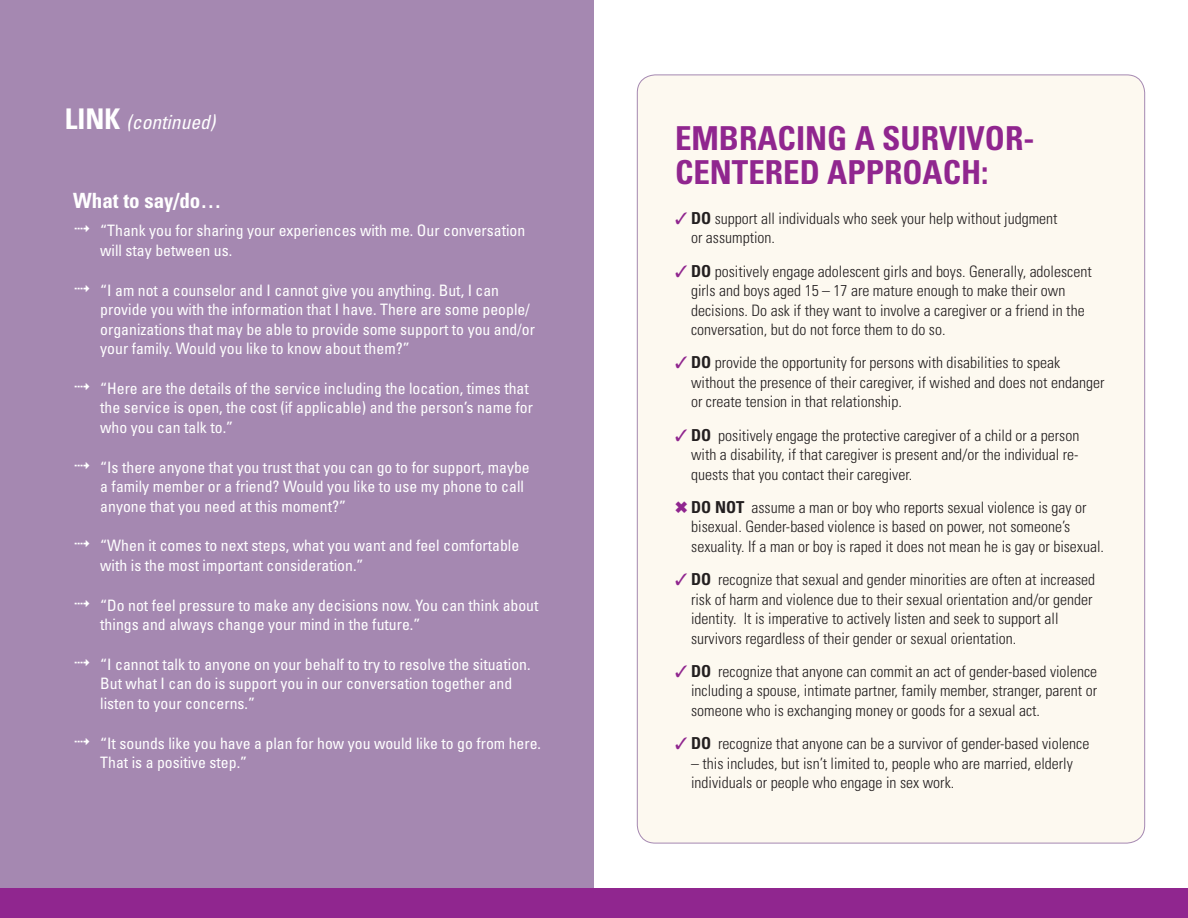
<style>
.page{position:relative;width:1188px;height:918px;background:#fff}
.page>*{position:absolute;margin:0;border:0;box-sizing:border-box;transform-origin:0 0}
.t1{font:700 condensed 33px/33.6px "Univers";color:#90268f}
.t2{font:700 condensed 21px "Univers";color:#fff}
.t3{font:italic condensed 19.5px "Univers";color:#fff}
.t4{font:300 condensed 15.75px/19.5px "Univers";color:#231f20}
.t5{font:condensed 15.75px/19.5px "Univers";color:#fff}
.s1{font-weight:700;font-style:normal;font-size:28.5px}
.s2{color:#90268f}
.s3{font-weight:700;font-size:16.5px}
</style>
<div class="page">
<div style="left:637px;top:75px;width:508px;height:768px;background:#fdf9f0;border-radius:18px"></div>
<div style="left:0;top:0;width:594px;height:918px;background:#a588b1"></div>
<div style="left:0;top:889px;width:1188px;height:29px;background:#90268f"></div>
<p class="t3" style="left:65px;top:109px;width:152px"><span class="s1">LINK</span> (continued)</p>
<p class="t2" style="left:73px;top:188px;width:150px">What to say/do…</p>
<p class="t5" style="left:100px;top:221px;width:427px;text-indent:-27px">✔ “Thank you for sharing your experiences with me. Our conversation will stay between us.</p>
<p class="t5" style="left:100px;top:280px;width:436px;text-indent:-27px">✔ “I am not a counselor and I cannot give you anything. But, I can provide you with the information that I have. There are some people/ organizations that may be able to provide some support to you and/or your family. Would you like to know about them?”</p>
<p class="t5" style="left:100px;top:378px;width:434px;text-indent:-27px">✔ “Here are the details of the service including the location, times that the service is open, the cost (if applicable) and the person’s name for who you can talk to.”</p>
<p class="t5" style="left:100px;top:457px;width:431px;text-indent:-27px">✔ “Is there anyone that you trust that you can go to for support, maybe a family member or a friend? Would you like to use my phone to call anyone that you need at this moment?”</p>
<p class="t5" style="left:100px;top:536px;width:421px;text-indent:-27px">✔ “When it comes to next steps, what you want and feel comfortable with is the most important consideration.”</p>
<p class="t5" style="left:100px;top:595px;width:440px;text-indent:-27px">✔ “Do not feel pressure to make any decisions now. You can think about things and always change your mind in the future.”</p>
<p class="t5" style="left:100px;top:654px;width:432px;text-indent:-27px">✔ “I cannot talk to anyone on your behalf to try to resolve the situation.<br>But what I can do is support you in our conversation together and listen to your concerns.”</p>
<p class="t5" style="left:100px;top:733px;width:442px;text-indent:-27px">✔ “It sounds like you have a plan for how you would like to go from here.<br>That is a positive step.”</p>
<p class="t1" style="left:675px;top:122px;width:361px">EMBRACING A SURVIVOR-<br>CENTERED APPROACH:</p>
<p class="t4" style="left:691px;top:208px;width:368px;text-indent:-16px"><span class="s2">✓</span> <span class="s3">DO</span> support all individuals who seek your help without judgment or assumption.</p>
<p class="t4" style="left:691px;top:261px;width:402px;text-indent:-16px"><span class="s2">✓</span> <span class="s3">DO</span> positively engage adolescent girls and boys. Generally, adolescent girls and boys aged 15 – 17 are mature enough to make their own decisions. Do ask if they want to involve a caregiver or a friend in the conversation, but do not force them to do so.</p>
<p class="t4" style="left:691px;top:353px;width:415px;text-indent:-16px"><span class="s2">✓</span> <span class="s3">DO</span> provide the opportunity for persons with disabilities to speak without the presence of their caregiver, if wished and does not endanger or create tension in that relationship.</p>
<p class="t4" style="left:691px;top:425px;width:390px;text-align:justify;text-indent:-16px"><span class="s2">✓</span> <span class="s3">DO</span> positively engage the protective caregiver of a child or a person with a disability, if that caregiver is present and/or the individual re&shy;quests that you contact their caregiver.</p>
<p class="t4" style="left:691px;top:498px;width:414px"><span class="s3">DO NOT</span> assume a man or boy who reports sexual violence is gay or bisexual. Gender-based violence is based on power, not someone’s sexuality. If a man or boy is raped it does not mean he is gay or bisexual.</p>
<p class="t4" style="left:691px;top:570px;width:406px;text-indent:-16px"><span class="s2">✓</span> <span class="s3">DO</span> recognize that sexual and gender minorities are often at increased risk of harm and violence due to their sexual orientation and/or gender identity. It is imperative to actively listen and seek to support all survivors regardless of their gender or sexual orientation.</p>
<p class="t4" style="left:691px;top:662px;width:408px;text-align:justify;text-indent:-16px"><span class="s2">✓</span> <span class="s3">DO</span> recognize that anyone can commit an act of gender-based violence including a spouse, intimate partner, family member, stranger, parent or someone who is exchanging money or goods for a sexual act.</p>
<p class="t4" style="left:675px;top:734px;width:416px"><span class="s2">✓</span> <span class="s3">DO</span> recognize that anyone can be a survivor of gender-based violence</p>
<p class="t4" style="left:691px;top:753px;width:383px">– this includes, but isn’t limited to, people who are married, elderly individuals or people who engage in sex work.</p>
</div>
